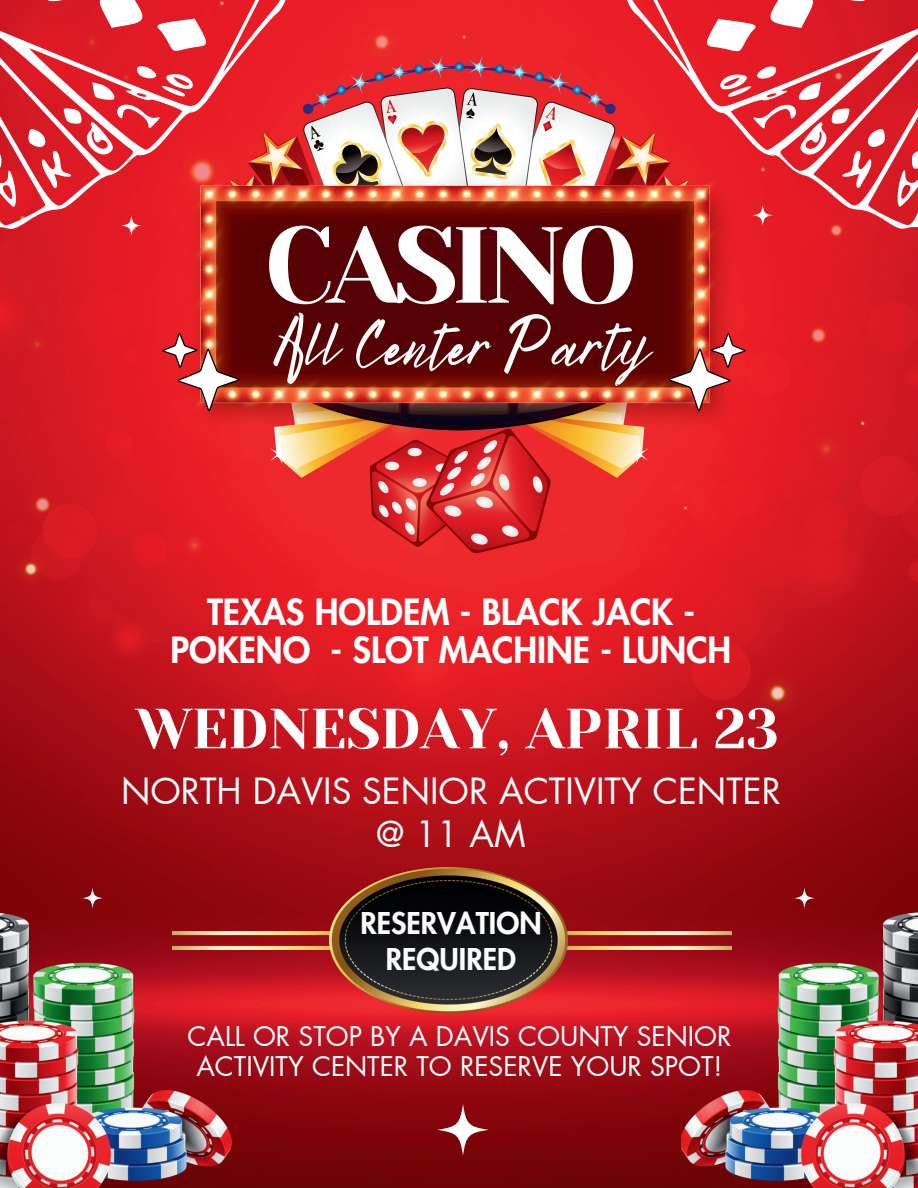
<style>
.page{position:relative;width:918px;height:1188px;background:#fff}
.page>*{position:absolute;margin:0;border:0;box-sizing:border-box;transform-origin:0 0}
.t1{font:107.7px "Yeseva One";letter-spacing:-.065em;color:#fdfefe}
.t2{font:67.8px "Bright Sunshine";color:#fbfcfc}
.t3{font:56.4px "Yeseva One";color:#fff}
.t4{font:800 35.25px/38.1px "Futura LT Pro";color:#fff;text-align:center}
.t5{font:35.25px/42.3px "Futura LT Pro";color:#fbfcfc;text-align:center}
.t6{font:800 29.4px/35.2px "Futura LT Pro";color:#fbfcfc;text-align:center}
.t7{font:26.55px/30.3px "Futura LT Pro";color:#fff;text-align:center}
</style>
<div class="page">
<img style="left:0;top:0;width:918px;height:1188px">
<img style="left:274px;top:435px;width:370px;height:43px">
<img style="left:277px;top:435px;width:365px;height:34px">
<svg style="left:629px;top:444px;width:20px;height:20px"></svg>
<svg style="left:270px;top:444px;width:19px;height:20px"></svg>
<img style="left:426px;top:54px;width:26px;height:8px">
<img style="left:467px;top:54px;width:25px;height:8px">
<img style="left:298px;top:131px;width:5px;height:42px">
<img style="left:298px;top:133px;width:3px;height:40px">
<img style="left:538px;top:132px;width:76px;height:41px">
<img style="left:538px;top:139px;width:48px;height:34px">
<img style="left:540px;top:141px;width:44px;height:32px">
<img style="left:543px;top:144px;width:38px;height:16px">
<img style="left:543px;top:160px;width:38px;height:13px">
<img style="left:469px;top:132px;width:68px;height:41px">
<img style="left:470px;top:132px;width:46px;height:41px">
<img style="left:472px;top:132px;width:42px;height:41px">
<img style="left:473px;top:132px;width:39px;height:16px">
<img style="left:473px;top:148px;width:39px;height:25px">
<img style="left:449px;top:132px;width:19px;height:41px">
<img style="left:447px;top:132px;width:2px;height:41px">
<img style="left:445px;top:132px;width:2px;height:41px">
<img style="left:410px;top:132px;width:35px;height:41px">
<img style="left:411px;top:142px;width:32px;height:31px">
<svg style="left:303px;top:62px;width:312px;height:70px"></svg>
<img style="left:303px;top:101px;width:107px;height:72px">
<img style="left:304px;top:103px;width:105px;height:70px">
<img style="left:311px;top:126px;width:10px;height:14px">
<svg style="left:314px;top:140px;width:10px;height:11px"></svg>
<img style="left:332px;top:141px;width:51px;height:32px">
<img style="left:379px;top:143px;width:2px;height:30px">
<img style="left:334px;top:142px;width:45px;height:31px">
<img style="left:336px;top:156px;width:43px;height:17px">
<img style="left:370px;top:439px;width:55px;height:109px">
<img style="left:419px;top:493px;width:6px;height:50px">
<img style="left:375px;top:442px;width:50px;height:51px">
<img style="left:372px;top:471px;width:46px;height:72px">
<img style="left:379px;top:504px;width:10px;height:14px">
<img style="left:406px;top:497px;width:10px;height:14px">
<img style="left:378px;top:480px;width:10px;height:14px">
<img style="left:392px;top:501px;width:10px;height:14px">
<img style="left:405px;top:522px;width:10px;height:14px">
<img style="left:384px;top:461px;width:16px;height:10px">
<img style="left:407px;top:447px;width:16px;height:10px">
<img style="left:412px;top:478px;width:13px;height:9px">
<img style="left:425px;top:435px;width:126px;height:119px">
<img style="left:430px;top:435px;width:62px;height:68px">
<img style="left:432px;top:490px;width:99px;height:61px">
<img style="left:492px;top:435px;width:56px;height:97px">
<img style="left:446px;top:466px;width:16px;height:14px">
<img style="left:439px;top:482px;width:16px;height:14px">
<img style="left:483px;top:439px;width:15px;height:15px">
<img style="left:476px;top:456px;width:16px;height:15px">
<img style="left:470px;top:472px;width:16px;height:15px">
<img style="left:453px;top:450px;width:16px;height:14px">
<img style="left:501px;top:525px;width:19px;height:13px">
<img style="left:443px;top:505px;width:20px;height:12px">
<img style="left:470px;top:533px;width:19px;height:12px">
<img style="left:475px;top:496px;width:19px;height:13px">
<img style="left:498px;top:473px;width:12px;height:18px">
<img style="left:532px;top:475px;width:11px;height:19px">
<img style="left:188px;top:173px;width:550px;height:262px">
<img style="left:231px;top:931px;width:98px;height:18px">
<img style="left:568px;top:931px;width:113px;height:18px">
<img style="left:0;top:912px;width:231px;height:276px">
<img style="left:681px;top:912px;width:237px;height:276px">
<img style="left:329px;top:867px;width:239px;height:145px">
<svg style="left:0;top:0;width:298px;height:236px;background:#e04145"></svg>
<svg style="left:615px;top:0;width:303px;height:236px;background:#e04045"></svg>
<svg style="left:651px;top:328px;width:95px;height:83px;background:#b6433e"></svg>
<svg style="left:162px;top:328px;width:105px;height:83px;background:#b53e3a"></svg>
<svg style="left:437px;top:1104px;width:52px;height:52px;fill:#86050c"></svg>
<svg style="left:121px;top:215px;width:20px;height:21px"></svg>
<svg style="left:752px;top:205px;width:21px;height:20px"></svg>
<svg style="left:82px;top:888px;width:20px;height:20px"></svg>
<svg style="left:794px;top:888px;width:20px;height:20px"></svg>
<h1 class="t1" style="left:264px;top:186px;width:375px">CASINO</h1>
<h2 class="t2" style="left:273px;top:291px;width:373px">All Center Party</h2>
<h3 class="t4" style="left:171px;top:592px;width:562px">TEXAS HOLDEM - BLACK JACK -<br>POKENO - SLOT MACHINE - LUNCH</h3>
<h3 class="t3" style="left:136px;top:687px;width:645px">WEDNESDAY, APRIL 23</h3>
<h3 class="t5" style="left:121px;top:770px;width:661px">NORTH DAVIS SENIOR ACTIVITY CENTER @ 11 AM</h3>
<p class="t6" style="left:360px;top:905px;width:183px">RESERVATION<br>REQUIRED</p>
<p class="t7" style="left:187px;top:1021px;width:546px">CALL OR STOP BY A DAVIS COUNTY SENIOR<br>ACTIVITY CENTER TO RESERVE YOUR SPOT!</p>
</div>
